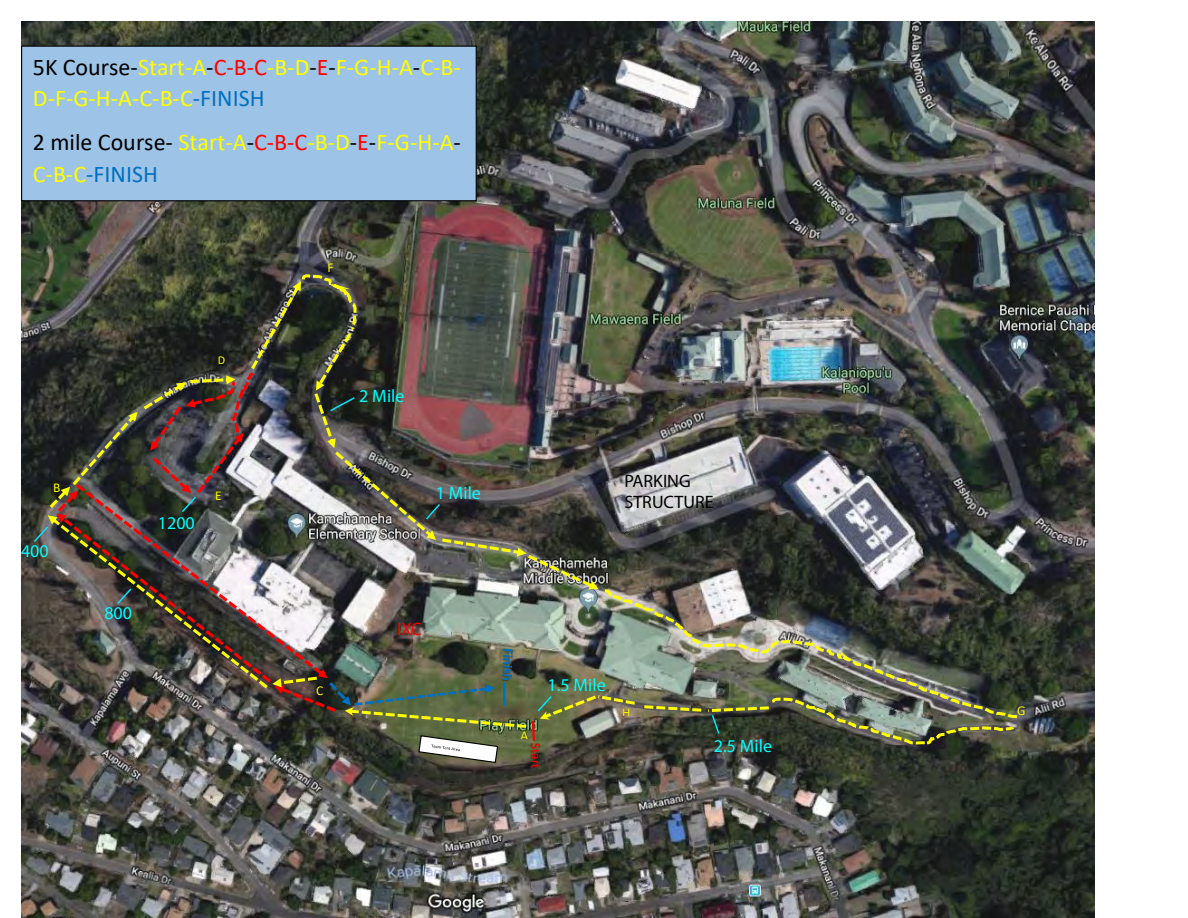
<style>
.page{position:relative;width:1188px;height:918px;background:#fff}
.page>*{position:absolute;margin:0;border:0;box-sizing:border-box;transform-origin:0 0}
.t1{font:24px/31.7px "Calibri";color:#ff0}
.t2{font:18px "Myriad Pro";color:#0ff}
.t3{font:18px/21.6px "Myriad Pro";color:#000}
.t4{font:18px "Myriad Pro";color:#ff0101}
.t5{font:13.5px "Calibri";color:#ff0}
.t6{font:13.5px "Calibri";color:#f00}
.t7{font:12px "Calibri";color:#ff0}
.s1{color:#000}
.s2{color:#f00}
.s3{color:#0070c0}
</style>
<div class="page">
<img style="left:22px;top:22px;width:1073px;height:896px">
<img style="left:479px;top:764px;width:39px;height:16px">
<img style="left:518px;top:764px;width:27px;height:16px">
<img style="left:318px;top:259px;width:28px;height:13px">
<img style="left:1020px;top:701px;width:17px;height:19px">
<div style="left:21px;top:46px;width:456px;height:155px;background:#9dc3e6;border:1px solid #000"></div>
<img style="left:32px;top:272px;width:988px;height:492px">
<p class="t1" style="left:33px;top:50px;width:429px"><span class="s1">5K Course-</span>Start-A<span class="s1">-</span><span class="s2">C-B-C</span>-B-D<span class="s1">-</span><span class="s2">E</span><span class="s1">-</span>F-G-H-A<span class="s1">-</span>C-B-<br>D-F-G-H-A-C-B-C<span class="s3">-FINISH</span></p>
<p class="t1" style="left:33px;top:126px;width:430px"><span class="s1">2 mile Course-</span> Start-A<span class="s1">-</span><span class="s2">C-B-C</span>-B-D<span class="s1">-</span><span class="s2">E</span><span class="s1">-</span>F-G-H-A<span class="s1">-<br></span>C-B-C<span class="s3">-FINISH</span></p>
<p class="t7" style="left:218px;top:352px;width:9px">D</p>
<p class="t5" style="left:53px;top:478px;width:9px">B</p>
<p class="t2" style="left:21px;top:540px;width:29px">400</p>
<p class="t2" style="left:158px;top:512px;width:38px">1200</p>
<p class="t5" style="left:215px;top:486px;width:8px">E</p>
<p class="t2" style="left:104px;top:602px;width:29px">800</p>
<p class="t5" style="left:328px;top:259px;width:8px">F</p>
<p class="t2" style="left:359px;top:385px;width:47px">2 Mile</p>
<p class="t2" style="left:436px;top:482px;width:47px">1 Mile</p>
<p class="t5" style="left:316px;top:681px;width:9px">C</p>
<p class="t4" style="left:397px;top:618px;width:26px">IXC</p>
<p class="t3" style="left:625px;top:470px;width:91px">PARKING<br>STRUCTURE</p>
<p class="t2" style="left:548px;top:674px;width:60px">1.5 Mile</p>
<p class="t5" style="left:521px;top:726px;width:9px">A</p>
<p class="t6" style="left:545px;top:743px;width:28px;rotate:90deg">Start</p>
<p class="t5" style="left:622px;top:703px;width:10px">H</p>
<p class="t5" style="left:1017px;top:701px;width:10px">G</p>
<p class="t2" style="left:714px;top:735px;width:60px">2.5 Mile</p>
</div>
